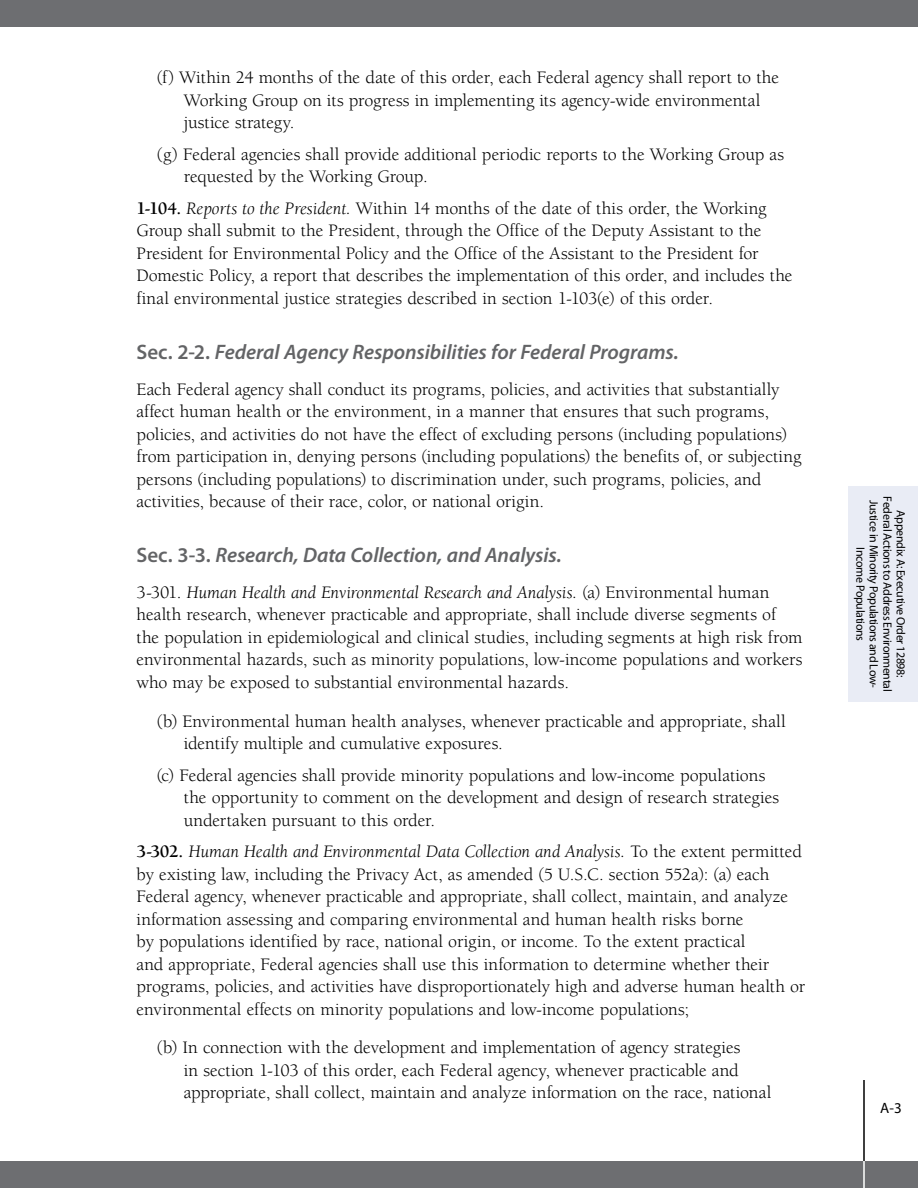
<style>
.page{position:relative;width:918px;height:1188px;background:#fff}
.page>*{position:absolute;margin:0;border:0;box-sizing:border-box;transform-origin:0 0}
.Sub-Subhead{font:italic 600 21px "Myriad Pro";letter-spacing:-.005em;color:#636466}
.bodytext{font:18px/22.5px "Berkeley Std";color:#000}
.bullet{font:18px/22.5px "Berkeley Std";letter-spacing:-.005em;color:#000}
.page_number{font:15px "Myriad Pro";color:#000}
.t1{font:12px/13.5px "Myriad Pro";letter-spacing:-.03em;color:#000;text-align:center}
.s1{font-weight:700}
.s2{font-style:italic}
.s3{font-style:normal}
</style>
<div class="page">
<div style="left:0;top:0;width:918px;height:27px;background:#6d6e71"></div>
<div style="left:0;top:1161px;width:918px;height:27px;background:#6d6e71"></div>
<div style="left:848px;top:486px;width:70px;height:216px;background:#e9ecf5"></div>
<hr style="left:863px;top:1080px;width:2px;height:81px;background:#000">
<hr style="left:863px;top:1161px;width:2px;height:27px;background:#fff">
<p class="bullet" style="left:184px;top:67px;width:597px;text-indent:-27px">(f) Within 24 months of the date of this order, each Federal agency shall report to the<br>Working Group on its progress in implementing its agency-wide environmental justice strategy.</p>
<p class="bullet" style="left:184px;top:143px;width:602px;text-indent:-27px">(g) Federal agencies shall provide additional periodic reports to the Working Group as requested by the Working Group.</p>
<p class="bodytext" style="left:136px;top:197px;width:658px"><span class="s1">1-104.</span> <span class="s2">Reports to the President.</span> Within 14 months of the date of this order, the Working Group shall submit to the President, through the Office of the Deputy Assistant to the President for Environmental Policy and the Office of the Assistant to the President for Domestic Policy, a report that describes the implementation of this order, and includes the final environmental justice strategies described in section 1-103(e) of this order.</p>
<p class="Sub-Subhead" style="left:136px;top:340px;width:544px"><span class="s3">Sec. 2-2.</span> Federal Agency Responsibilities for Federal Programs.</p>
<p class="bodytext" style="left:136px;top:378px;width:666px">Each Federal agency shall conduct its programs, policies, and activities that substantially affect human health or the environment, in a manner that ensures that such programs, policies, and activities do not have the effect of excluding persons (including populations) from participation in, denying persons (including populations) the benefits of, or subjecting persons (including populations) to discrimination under, such programs, policies, and activities, because of their race, color, or national origin.</p>
<p class="Sub-Subhead" style="left:136px;top:543px;width:427px"><span class="s3">Sec. 3-3.</span> Research, Data Collection, and Analysis.</p>
<p class="bodytext" style="left:136px;top:581px;width:667px">3-301. <span class="s2">Human Health and Environmental Research and Analysis.</span> (a) Environmental human health research, whenever practicable and appropriate, shall include diverse segments of the population in epidemiological and clinical studies, including segments at high risk from environmental hazards, such as minority populations, low-income populations and workers who may be exposed to substantial environmental hazards.</p>
<p class="bullet" style="left:184px;top:710px;width:603px;text-indent:-27px">(b) Environmental human health analyses, whenever practicable and appropriate, shall identify multiple and cumulative exposures.</p>
<p class="bullet" style="left:184px;top:764px;width:597px;text-indent:-27px">(c) Federal agencies shall provide minority populations and low-income populations the opportunity to comment on the development and design of research strategies undertaken pursuant to this order.</p>
<p class="bodytext" style="left:136px;top:840px;width:670px"><span class="s1">3-302.</span> <span class="s2">Human Health and Environmental Data Collection and Analysis.</span> To the extent permitted by existing law, including the Privacy Act, as amended (5 U.S.C. section 552a): (a) each Federal agency, whenever practicable and appropriate, shall collect, maintain, and analyze information assessing and comparing environmental and human health risks borne<br>by populations identified by race, national origin, or income. To the extent practical<br>and appropriate, Federal agencies shall use this information to determine whether their programs, policies, and activities have disproportionately high and adverse human health or environmental effects on minority populations and low-income populations;</p>
<p class="bullet" style="left:184px;top:1037px;width:589px;text-indent:-27px">(b) In connection with the development and implementation of agency strategies<br>in section 1-103 of this order, each Federal agency, whenever practicable and appropriate, shall collect, maintain and analyze information on the race, national</p>
<p class="t1" style="left:908px;top:496px;width:197px;rotate:90deg">Appendix A: Executive Order 12898:<br>Federal Actions to Address Environmental Justice in Minority Populations and Low-Income Populations</p>
<p class="page_number" style="left:880px;top:1099px;width:23px">A-3</p>
</div>
